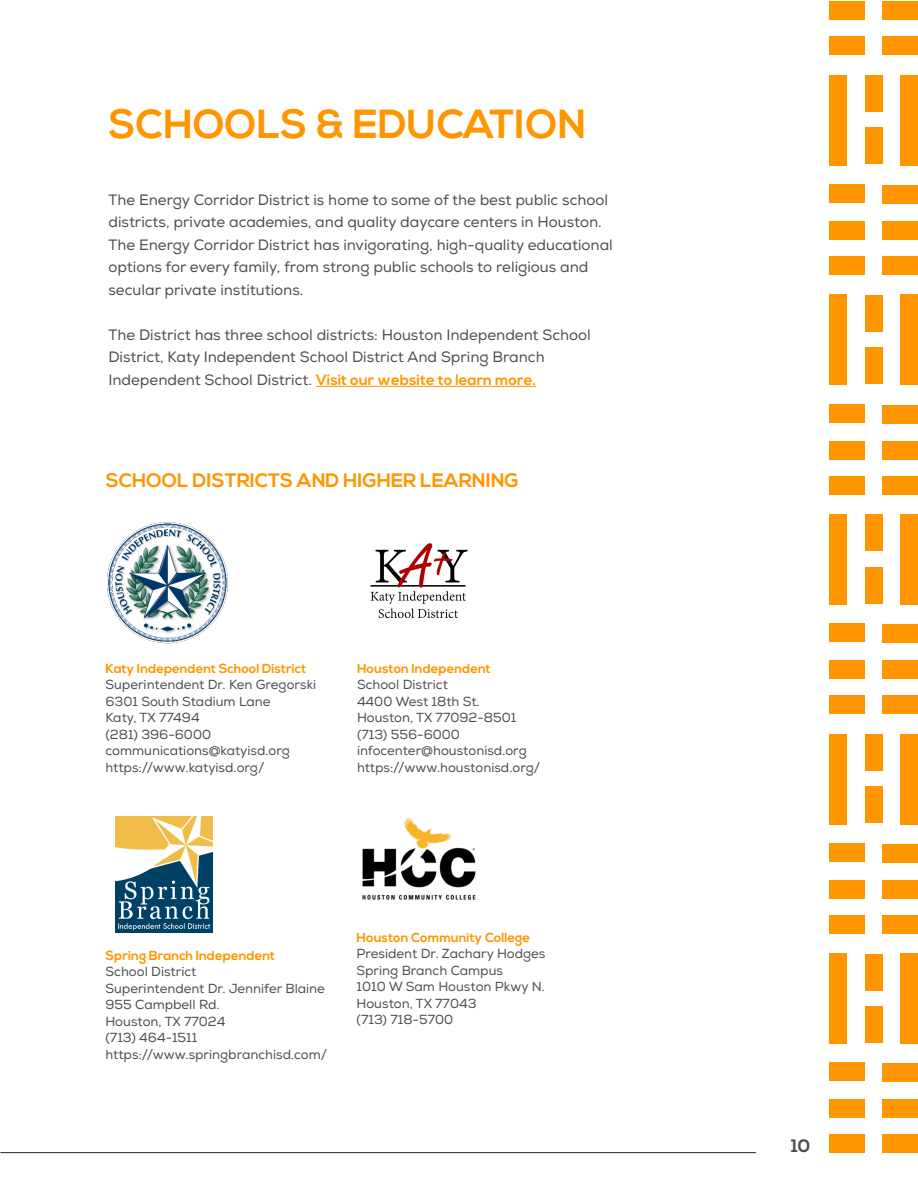
<style>
.page{position:relative;width:918px;height:1188px;background:#fff}
.page>*{position:absolute;margin:0;border:0;box-sizing:border-box;transform-origin:0 0}
.t1{font:700 40.5px "Nexa";color:#ff9600}
.t2{font:700 19.5px "Nexa";color:#ff9600}
.t3{font:700 18px "Nexa";color:#494f54}
.t4{font:15px/22.5px "Nexa";color:#494f54}
.t5{font:13.2px "Nexa";color:#494f54}
.t6{font:700 13.2px/16.5px "Nexa";color:#ff9600}
.s1{font-weight:700;color:#ff9600}
.s2{font-weight:400;color:#494f54}
</style>
<div class="page">
<div style="left:882px;top:2px;width:36px;height:18px;background:#ff9600"></div>
<div style="left:882px;top:37px;width:36px;height:18px;background:#ff9600"></div>
<div style="left:865px;top:76px;width:18px;height:36px;background:#ff9600"></div>
<div style="left:865px;top:128px;width:18px;height:36px;background:#ff9600"></div>
<div style="left:900px;top:75px;width:18px;height:90px;background:#ff9600"></div>
<div style="left:829px;top:75px;width:18px;height:90px;background:#ff9600"></div>
<div style="left:830px;top:2px;width:35px;height:18px;background:#ff9600"></div>
<div style="left:830px;top:37px;width:35px;height:18px;background:#ff9600"></div>
<div style="left:882px;top:185px;width:36px;height:19px;background:#ff9600"></div>
<div style="left:882px;top:221px;width:36px;height:19px;background:#ff9600"></div>
<div style="left:882px;top:257px;width:36px;height:18px;background:#ff9600"></div>
<div style="left:865px;top:295px;width:18px;height:36px;background:#ff9600"></div>
<div style="left:865px;top:347px;width:18px;height:37px;background:#ff9600"></div>
<div style="left:900px;top:295px;width:18px;height:90px;background:#ff9600"></div>
<div style="left:829px;top:295px;width:18px;height:90px;background:#ff9600"></div>
<div style="left:830px;top:184px;width:35px;height:18px;background:#ff9600"></div>
<div style="left:830px;top:221px;width:35px;height:19px;background:#ff9600"></div>
<div style="left:830px;top:257px;width:35px;height:18px;background:#ff9600"></div>
<div style="left:882px;top:405px;width:36px;height:18px;background:#ff9600"></div>
<div style="left:882px;top:441px;width:36px;height:18px;background:#ff9600"></div>
<div style="left:882px;top:476px;width:36px;height:18px;background:#ff9600"></div>
<div style="left:865px;top:515px;width:18px;height:36px;background:#ff9600"></div>
<div style="left:865px;top:567px;width:18px;height:36px;background:#ff9600"></div>
<div style="left:900px;top:514px;width:18px;height:90px;background:#ff9600"></div>
<div style="left:829px;top:514px;width:18px;height:90px;background:#ff9600"></div>
<div style="left:830px;top:404px;width:35px;height:18px;background:#ff9600"></div>
<div style="left:830px;top:441px;width:35px;height:18px;background:#ff9600"></div>
<div style="left:830px;top:476px;width:35px;height:18px;background:#ff9600"></div>
<div style="left:882px;top:625px;width:36px;height:18px;background:#ff9600"></div>
<div style="left:882px;top:661px;width:36px;height:18px;background:#ff9600"></div>
<div style="left:882px;top:696px;width:36px;height:18px;background:#ff9600"></div>
<div style="left:865px;top:734px;width:18px;height:37px;background:#ff9600"></div>
<div style="left:865px;top:787px;width:18px;height:36px;background:#ff9600"></div>
<div style="left:900px;top:734px;width:18px;height:90px;background:#ff9600"></div>
<div style="left:829px;top:734px;width:18px;height:90px;background:#ff9600"></div>
<div style="left:830px;top:624px;width:35px;height:18px;background:#ff9600"></div>
<div style="left:830px;top:661px;width:35px;height:18px;background:#ff9600"></div>
<div style="left:830px;top:696px;width:35px;height:18px;background:#ff9600"></div>
<div style="left:882px;top:844px;width:36px;height:18px;background:#ff9600"></div>
<div style="left:882px;top:880px;width:36px;height:18px;background:#ff9600"></div>
<div style="left:882px;top:915px;width:36px;height:18px;background:#ff9600"></div>
<div style="left:865px;top:954px;width:18px;height:36px;background:#ff9600"></div>
<div style="left:865px;top:1006px;width:18px;height:36px;background:#ff9600"></div>
<div style="left:900px;top:954px;width:18px;height:90px;background:#ff9600"></div>
<div style="left:829px;top:954px;width:18px;height:90px;background:#ff9600"></div>
<div style="left:830px;top:843px;width:35px;height:18px;background:#ff9600"></div>
<div style="left:830px;top:880px;width:35px;height:18px;background:#ff9600"></div>
<div style="left:830px;top:915px;width:35px;height:18px;background:#ff9600"></div>
<div style="left:882px;top:1064px;width:36px;height:18px;background:#ff9600"></div>
<div style="left:882px;top:1100px;width:36px;height:18px;background:#ff9600"></div>
<div style="left:882px;top:1135px;width:36px;height:18px;background:#ff9600"></div>
<div style="left:830px;top:1063px;width:35px;height:18px;background:#ff9600"></div>
<div style="left:830px;top:1100px;width:35px;height:18px;background:#ff9600"></div>
<div style="left:830px;top:1135px;width:35px;height:18px;background:#ff9600"></div>
<hr style="left:316px;top:386px;width:220px;height:1px;background:#ff9600">
<img style="left:107px;top:522px;width:121px;height:122px">
<img style="left:370px;top:543px;width:98px;height:76px">
<img style="left:115px;top:816px;width:98px;height:116px">
<img style="left:362px;top:817px;width:114px;height:83px">
<hr style="left:0;top:1152px;width:756px;height:1px;background:#231f20">
<p class="t1" style="left:109px;top:101px;width:479px">SCHOOLS &amp; EDUCATION</p>
<p class="t4" style="left:108px;top:189px;width:506px">The Energy Corridor District is home to some of the best public school districts, private academies, and quality daycare centers in Houston.<br>The Energy Corridor District has invigorating, high-quality educational options for every family, from strong public schools to religious and secular private institutions.</p>
<p class="t4" style="left:108px;top:324px;width:484px">The District has three school districts: Houston Independent School<br>District, Katy Independent School District And Spring Branch<br>Independent School District. <span class="s1">Visit our website to learn more.</span></p>
<p class="t2" style="left:106px;top:469px;width:414px">SCHOOL DISTRICTS AND HIGHER LEARNING</p>
<p class="t6" style="left:106px;top:661px;width:202px">Katy Independent School District</p>
<p class="t5" style="left:106px;top:677px;width:212px">Superintendent Dr. Ken Gregorski</p>
<p class="t5" style="left:106px;top:693px;width:167px">6301 South Stadium Lane</p>
<p class="t5" style="left:106px;top:710px;width:96px">Katy, TX 77494</p>
<p class="t5" style="left:106px;top:726px;width:107px">(281) 396-6000</p>
<p class="t5" style="left:106px;top:743px;width:186px">communications@katyisd.org</p>
<p class="t5" style="left:106px;top:759px;width:160px">https://www.katyisd.org/</p>
<p class="t6" style="left:357px;top:661px;width:135px">Houston Independent</p>
<p class="t5" style="left:357px;top:677px;width:92px">School District</p>
<p class="t5" style="left:357px;top:693px;width:124px">4400 West 18th St.</p>
<p class="t5" style="left:357px;top:710px;width:161px">Houston, TX 77092-8501</p>
<p class="t5" style="left:357px;top:726px;width:104px">(713) 556-6000</p>
<p class="t5" style="left:357px;top:743px;width:171px">infocenter@houstonisd.org</p>
<p class="t5" style="left:357px;top:759px;width:185px">https://www.houstonisd.org/</p>
<p class="t6" style="left:106px;top:948px;width:171px">Spring Branch Independent<br><span class="s2">School District</span></p>
<p class="t5" style="left:106px;top:980px;width:221px">Superintendent Dr. Jennifer Blaine</p>
<p class="t5" style="left:106px;top:997px;width:116px">955 Campbell Rd.</p>
<p class="t5" style="left:106px;top:1013px;width:121px">Houston, TX 77024</p>
<p class="t5" style="left:106px;top:1030px;width:93px">(713) 464-1511</p>
<p class="t5" style="left:106px;top:1046px;width:223px">https://www.springbranchisd.com/</p>
<p class="t6" style="left:357px;top:930px;width:175px">Houston Community College</p>
<p class="t5" style="left:357px;top:946px;width:190px">President Dr. Zachary Hodges</p>
<p class="t5" style="left:357px;top:962px;width:148px">Spring Branch Campus</p>
<p class="t5" style="left:357px;top:979px;width:190px">1010 W Sam Houston Pkwy N.</p>
<p class="t5" style="left:357px;top:995px;width:121px">Houston, TX 77043</p>
<p class="t5" style="left:357px;top:1012px;width:98px">(713) 718-5700</p>
<p class="t3" style="left:791px;top:1136px;width:21px">10</p>
</div>
